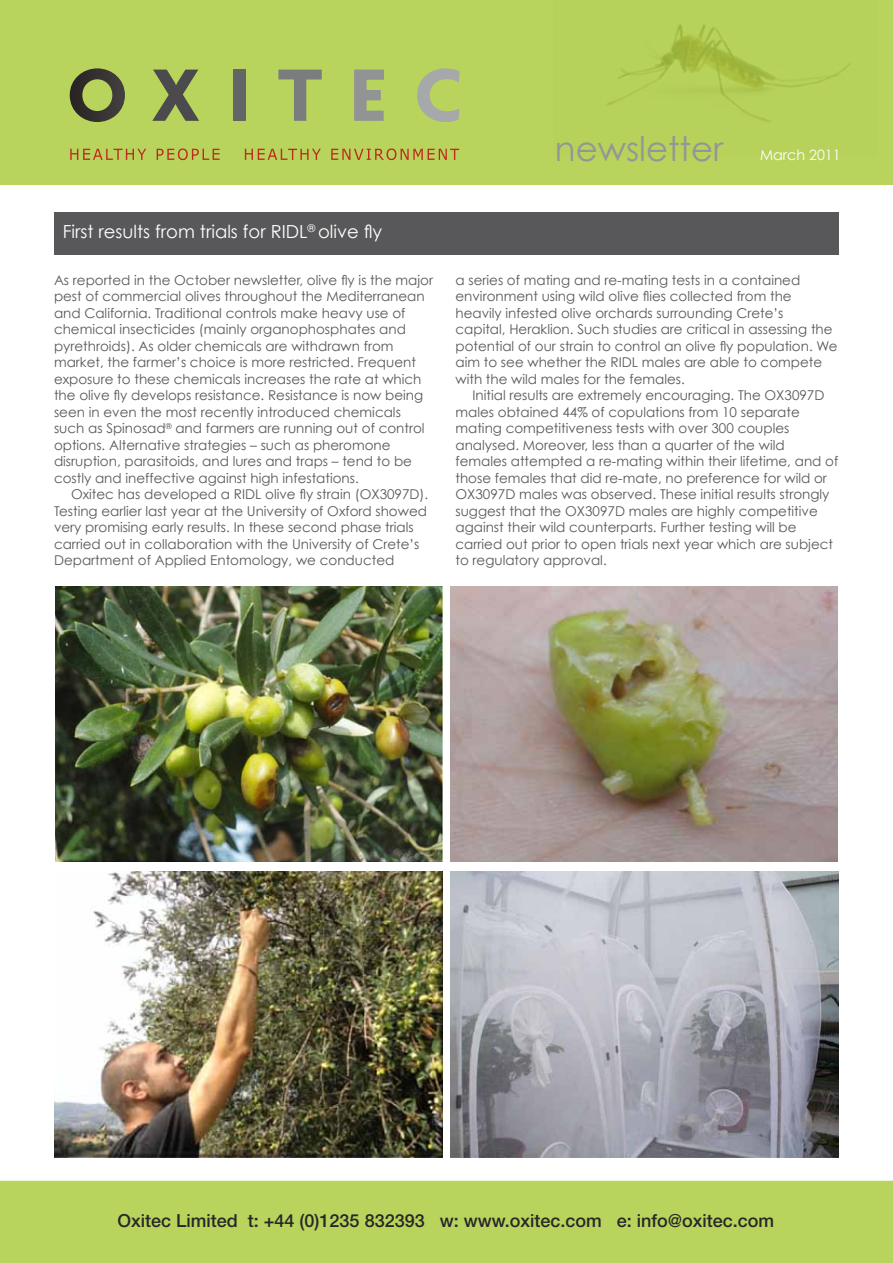
<style>
.page{position:relative;width:893px;height:1263px;background:#fff}
.page>*{position:absolute;margin:0;border:0;box-sizing:border-box;transform-origin:0 0}
.t1{font:34.05px "Century Gothic";color:#949597}
.t2{font:500 18px "Helvetica Neue";color:#000}
.t3{font:18px "Century Gothic";color:#fff}
.t4{font:14.25px "Century Gothic";color:#fff}
.t5{font:13.5px/16.5px "Century Gothic";color:#58585a}
</style>
<div class="page">
<div style="left:0;top:1181px;width:893px;height:82px;background:#b9d45d"></div>
<div style="left:54px;top:212px;width:785px;height:42px;background:#58585a"></div>
<div style="left:0;top:0;width:893px;height:184px;background:#b9d45d"></div>
<img style="left:607px;top:24px;width:243px;height:98px">
<svg style="left:70px;top:68px;width:55px;height:54px"></svg>
<svg style="left:152px;top:70px;width:47px;height:51px"></svg>
<div style="left:233px;top:70px;width:12px;height:51px;background:#646567"></div>
<svg style="left:278px;top:70px;width:44px;height:51px"></svg>
<svg style="left:354px;top:70px;width:30px;height:51px"></svg>
<svg style="left:417px;top:68px;width:43px;height:54px"></svg>
<svg style="left:70px;top:149px;width:76px;height:11px"></svg>
<svg style="left:157px;top:148px;width:63px;height:12px"></svg>
<svg style="left:245px;top:149px;width:76px;height:11px"></svg>
<svg style="left:331px;top:148px;width:128px;height:12px"></svg>
<img style="left:54px;top:872px;width:389px;height:285px">
<img style="left:55px;top:587px;width:387px;height:274px">
<img style="left:451px;top:587px;width:387px;height:274px">
<img style="left:451px;top:872px;width:388px;height:285px">
<h1 class="t1" style="left:555px;top:128px;width:170px">newsletter</h1>
<p class="t4" style="left:760px;top:146px;width:82px">March 2011</p>
<h2 class="t3" style="left:63px;top:221px;width:321px">First results from trials for RIDL<sup>®</sup> olive fly</h2>
<p class="t5" style="left:54px;top:271px;width:381px">As reported in the October newsletter, olive fly is the major pest of commercial olives throughout the Mediterranean and California. Traditional controls make heavy use of chemical insecticides (mainly organophosphates and pyrethroids). As older chemicals are withdrawn from market, the farmer’s choice is more restricted. Frequent exposure to these chemicals increases the rate at which the olive fly develops resistance. Resistance is now being seen in even the most recently introduced chemicals such as Spinosad<sup>®</sup> and farmers are running out of control options. Alternative strategies – such as pheromone disruption, parasitoids, and lures and traps – tend to be costly and ineffective against high infestations.</p>
<p class="t5" style="left:54px;top:486px;width:376px;text-indent:17px">Oxitec has developed a RIDL olive fly strain (OX3097D).<br>Testing earlier last year at the University of Oxford showed very promising early results. In these second phase trials carried out in collaboration with the University of Crete’s Department of Applied Entomology, we conducted</p>
<p class="t5" style="left:455px;top:271px;width:384px">a series of mating and re-mating tests in a contained environment using wild olive flies collected from the heavily infested olive orchards surrounding Crete’s<br>capital, Heraklion. Such studies are critical in assessing the potential of our strain to control an olive fly population. We aim to see whether the RIDL males are able to compete with the wild males for the females.</p>
<p class="t5" style="left:455px;top:387px;width:384px;text-indent:17px">Initial results are extremely encouraging. The OX3097D males obtained 44% of copulations from 10 separate mating competitiveness tests with over 300 couples analysed. Moreover, less than a quarter of the wild females attempted a re-mating within their lifetime, and of those females that did re-mate, no preference for wild or OX3097D males was observed. These initial results strongly suggest that the OX3097D males are highly competitive against their wild counterparts. Further testing will be carried out prior to open trials next year which are subject to regulatory approval.</p>
<h2 class="t2" style="left:117px;top:1209px;width:658px">Oxitec Limited t: +44 (0)1235 832393 w: www.oxitec.com e: info@oxitec.com</h2>
</div>
